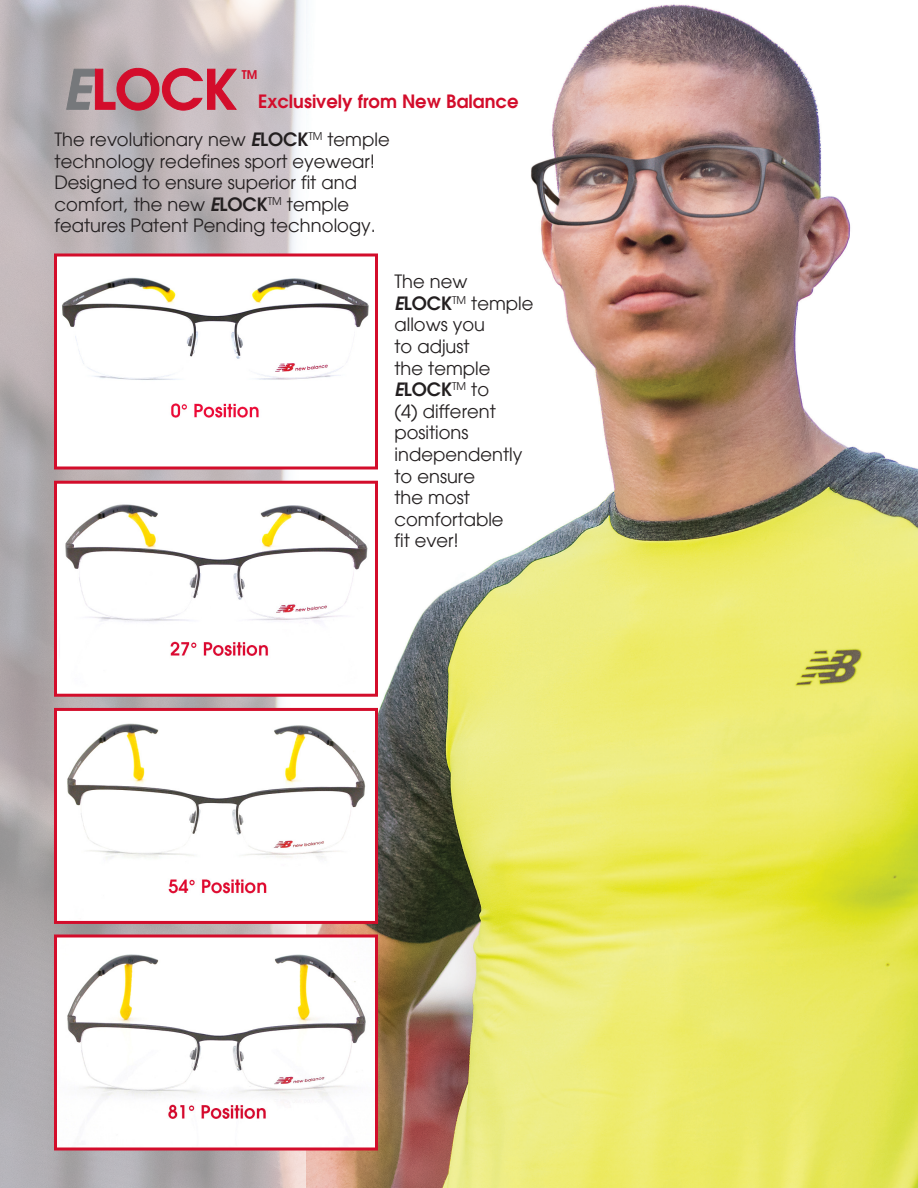
<style>
.page{position:relative;width:918px;height:1188px;background:#fff}
.page>*{position:absolute;margin:0;border:0;box-sizing:border-box;transform-origin:0 0}
.t1{font:600 54px "Avant Garde";color:#d30d2b}
.t2{font:18px/21.6px "Avant Garde";color:#231f20}
.t3{font:600 18px "Avant Garde";color:#d30d2b}
.t4{font:600 18px "Avant Garde";color:#231f20}
.t5{font:600 11.85px "Avant Garde";color:#d30d2b}
.s1{font-style:italic;color:#76787b}
.s2{font-weight:600;font-style:italic}
.s3{font-weight:600}
.s4{font-style:italic}
.s5{font-weight:400}
</style>
<div class="page">
<img style="left:306px;top:3px;width:612px;height:1185px">
<svg style="left:0;top:0;width:306px;height:1188px"></svg>
<img style="left:58px;top:938px;width:316px;height:208px">
<div style="left:54px;top:934px;width:324px;height:216px;border:3px solid #d30d2b"></div>
<img style="left:58px;top:258px;width:316px;height:208px">
<div style="left:54px;top:254px;width:324px;height:216px;border:3px solid #d30d2b"></div>
<img style="left:58px;top:485px;width:316px;height:208px">
<div style="left:54px;top:481px;width:324px;height:216px;border:3px solid #d30d2b"></div>
<img style="left:58px;top:712px;width:316px;height:208px">
<div style="left:54px;top:708px;width:324px;height:216px;border:3px solid #d30d2b"></div>
<svg style="left:66px;top:68px;width:172px;height:43px"></svg>
<p class="t1" style="left:63px;top:54px;width:174px"><span class="s1">E</span>LOCK</p>
<p class="t5" style="left:242px;top:66px;width:17px">TM</p>
<p class="t3" style="left:258px;top:90px;width:262px">Exclusively from New Balance</p>
<p class="t2" style="left:55px;top:129px;width:337px">The revolutionary new <span class="s2">E</span><span class="s3">LOCK</span><sup>TM</sup> temple technology redefines sport eyewear!<br>Designed to ensure superior fit and comfort, the new <span class="s2">E</span><span class="s3">LOCK</span><sup>TM</sup> temple features Patent Pending technology.</p>
<p class="t2" style="left:394px;top:271px;width:74px">The new</p>
<p class="t2" style="left:394px;top:292px;width:141px"><span class="s2">E</span><span class="s3">LOCK</span><sup>TM</sup> temple</p>
<p class="t2" style="left:394px;top:314px;width:92px">allows you</p>
<p class="t2" style="left:394px;top:336px;width:77px">to adjust</p>
<p class="t2" style="left:394px;top:357px;width:98px">the temple</p>
<p class="t4" style="left:394px;top:378px;width:96px"><span class="s4">E</span>LOCK<sup>TM</sup> <span class="s5">to</span></p>
<p class="t2" style="left:394px;top:400px;width:103px">(4) different</p>
<p class="t2" style="left:394px;top:422px;width:129px">positions independently</p>
<p class="t2" style="left:394px;top:465px;width:82px">to ensure</p>
<p class="t2" style="left:394px;top:487px;width:77px">the most</p>
<p class="t2" style="left:394px;top:508px;width:111px">comfortable</p>
<p class="t2" style="left:394px;top:530px;width:66px">fit ever!</p>
</div>
